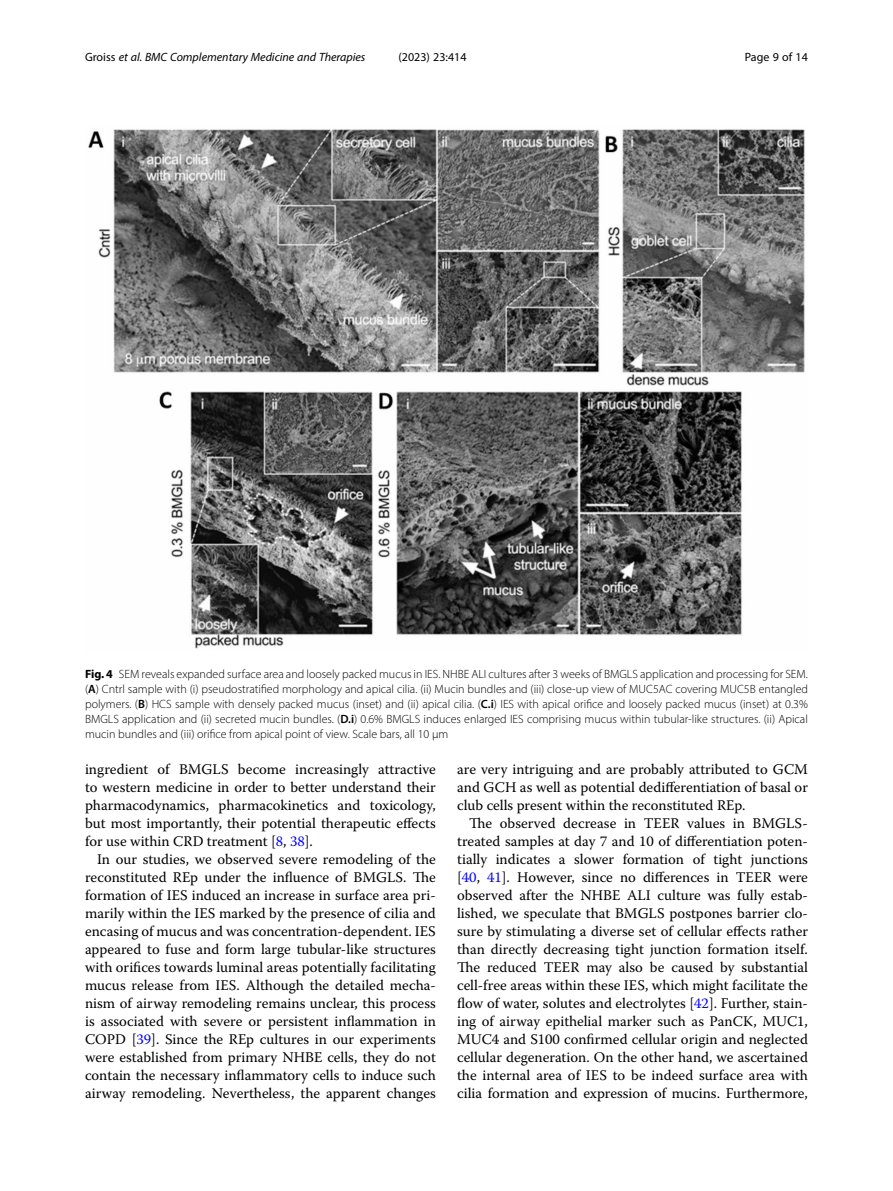
<style>
.page{position:relative;width:893px;height:1191px;background:#fff}
.page>*{position:absolute;margin:0;border:0;box-sizing:border-box;transform-origin:0 0}
.Body_Text_Indent{font:14.7px/18px "Warnock Pro";color:#000;text-align:justify}
.Body_Text{font:14.7px/18px "Warnock Pro";color:#000;text-align:justify}
.Figure_Caption{font:300 12px/15px "Myriad Pro";color:#000;text-align:justify}
.t1{font:italic 12px "Myriad Pro";color:#000}
.t2{font:12px "Myriad Pro";color:#000}
.s1{font-style:normal}
.s2{font-weight:700}
.s3{font-weight:600}
.s4{color:#00f}
</style>
<div class="page">
<img style="left:88px;top:129px;width:717px;height:520px">
<p class="t1" style="left:85px;top:50px;width:282px"><span class="s1">Groiss</span> et al. BMC Complementary Medicine and Therapies</p>
<p class="t2" style="left:398px;top:50px;width:70px">(2023) 23:414</p>
<p class="t2" style="left:745px;top:50px;width:65px">Page 9 of 14</p>
<p class="Figure_Caption" style="left:85px;top:666px;width:724px"><span class="s2">Fig. 4</span> SEM reveals expanded surface area and loosely packed mucus in IES. NHBE ALI cultures after 3 weeks of BMGLS application and processing for SEM. (<span class="s3">A</span>) Cntrl sample with (i) pseudostratified morphology and apical cilia. (ii) Mucin bundles and (iii) close-up view of MUC5AC covering MUC5B entangled polymers. (<span class="s3">B</span>) HCS sample with densely packed mucus (inset) and (ii) apical cilia. (<span class="s3">C.i</span>) IES with apical orifice and loosely packed mucus (inset) at 0.3% BMGLS application and (ii) secreted mucin bundles. (<span class="s3">D.i</span>) 0.6% BMGLS induces enlarged IES comprising mucus within tubular-like structures. (ii) Apical mucin bundles and (iii) orifice from apical point of view. Scale bars, all 10 μm</p>
<p class="Body_Text" style="left:85px;top:760px;width:352px">ingredient of BMGLS become increasingly attractive to western medicine in order to better understand their pharmacodynamics, pharmacokinetics and toxicology, but most importantly, their potential therapeutic effects for use within CRD treatment [<span class="s4">8</span>, <span class="s4">38</span>].</p>
<p class="Body_Text_Indent" style="left:85px;top:850px;width:352px;text-indent:12px">In our studies, we observed severe remodeling of the reconstituted REp under the influence of BMGLS. The formation of IES induced an increase in surface area pri&shy;marily within the IES marked by the presence of cilia and encasing of mucus and was concentration-dependent. IES appeared to fuse and form large tubular-like structures with orifices towards luminal areas potentially facilitating mucus release from IES. Although the detailed mecha&shy;nism of airway remodeling remains unclear, this process is associated with severe or persistent inflammation in COPD [<span class="s4">39</span>]. Since the REp cultures in our experiments were established from primary NHBE cells, they do not contain the necessary inflammatory cells to induce such airway remodeling. Nevertheless, the apparent changes</p>
<p class="Body_Text_Indent" style="left:457px;top:760px;width:352px">are very intriguing and are probably attributed to GCM and GCH as well as potential dedifferentiation of basal or club cells present within the reconstituted REp.</p>
<p class="Body_Text_Indent" style="left:457px;top:814px;width:352px;text-indent:12px">The observed decrease in TEER values in BMGLS&shy;treated samples at day 7 and 10 of differentiation poten&shy;tially indicates a slower formation of tight junctions [<span class="s4">40</span>, <span class="s4">41</span>]. However, since no differences in TEER were observed after the NHBE ALI culture was fully estab&shy;lished, we speculate that BMGLS postpones barrier clo&shy;sure by stimulating a diverse set of cellular effects rather than directly decreasing tight junction formation itself.<br>The reduced TEER may also be caused by substantial cell-free areas within these IES, which might facilitate the flow of water, solutes and electrolytes [<span class="s4">42</span>]. Further, stain&shy;ing of airway epithelial marker such as PanCK, MUC1, MUC4 and S100 confirmed cellular origin and neglected cellular degeneration. On the other hand, we ascertained the internal area of IES to be indeed surface area with cilia formation and expression of mucins. Furthermore,</p>
</div>
